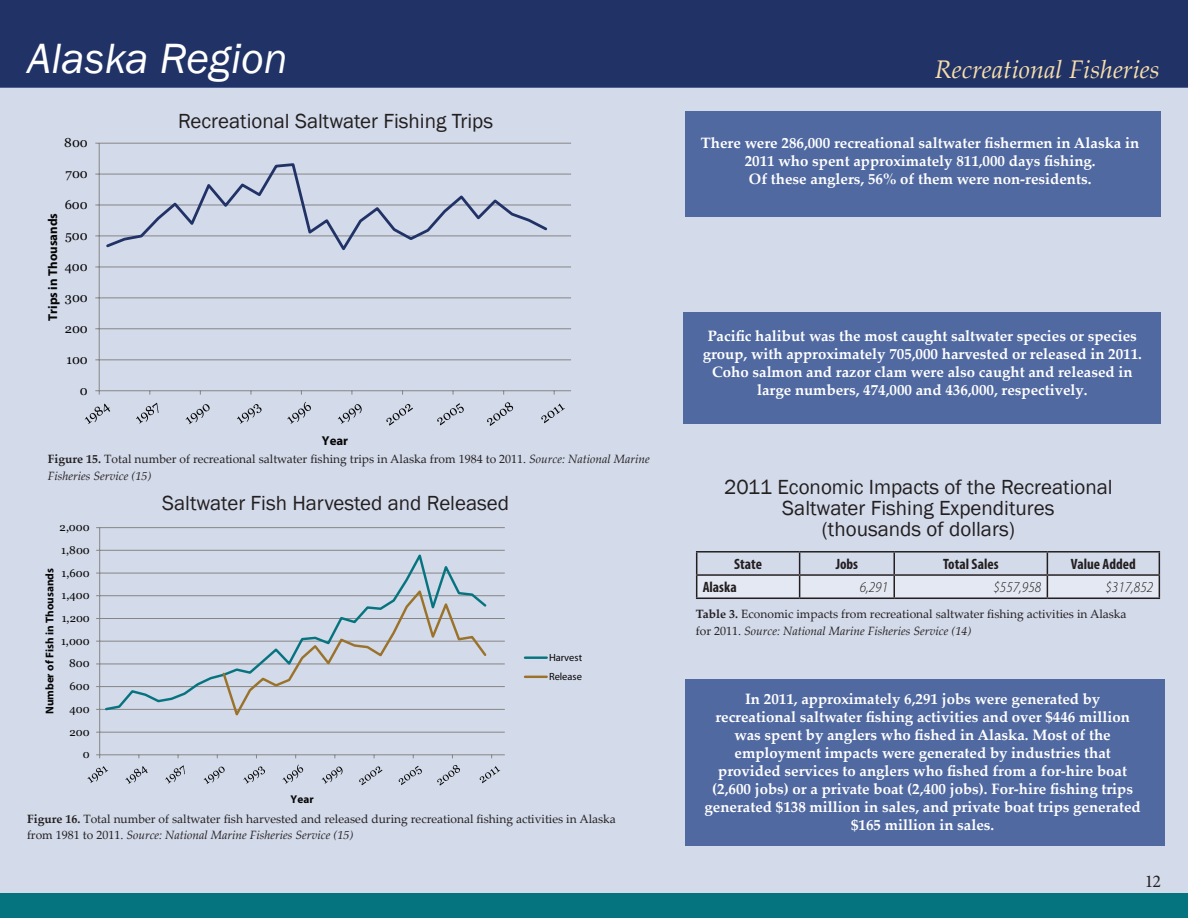
<style>
.page{position:relative;width:1188px;height:918px;background:#fff}
.page>*{position:absolute;margin:0;border:0;box-sizing:border-box;transform-origin:0 0}
.t1{font:italic 43.5px "Franklin Gothic";color:#fff}
.t2{font:italic 25.5px "Palatino Linotype";color:#f7deac}
.t3{font:21px/21px "Franklin Gothic";color:#231f20;text-align:center}
.t4{font:18px "Minion Pro";color:#231f20}
.call_out{font:700 15px/18px "Palatino Linotype";color:#fff;text-align:center}
.t5{font:700 condensed 15px "Myriad Pro";color:#231f20}
.t6{font:italic 300 semi-condensed 15px "Myriad Pro";color:#231f20}
.t7{font:12.9px "Georgia";color:#050504}
.t8{font:700 12.9px "Myriad Pro";color:#050504}
.t9{font:12px/16.5px "Palatino Linotype";color:#231f20}
.t10{font:11.25px "Georgia";color:#050504}
.t11{font:700 11.25px "Myriad Pro";color:#050504}
.t12{font:10.5px/19.2px "Myriad Pro";letter-spacing:-.005em;color:#050504}
.s1{font-weight:700}
.s2{font-style:italic}
</style>
<div class="page">
<div style="left:0;top:0;width:1188px;height:88px;background:#203266"></div>
<div style="left:0;top:893px;width:1188px;height:25px;background:#06747f"></div>
<div style="left:0;top:88px;width:1188px;height:805px;background:#d3daea"></div>
<div style="left:696px;top:574px;width:464px;height:23px;background:#e4e8f2"></div>
<div style="left:685px;top:111px;width:475px;height:106px;background:#5169a1"></div>
<div style="left:683px;top:312px;width:477px;height:111px;background:#5169a1"></div>
<div style="left:685px;top:679px;width:480px;height:166px;background:#5169a1"></div>
<hr style="left:696px;top:551px;width:104px;height:2px;background:#231f20">
<hr style="left:800px;top:551px;width:94px;height:2px;background:#231f20">
<hr style="left:894px;top:551px;width:153px;height:2px;background:#231f20">
<hr style="left:893px;top:553px;width:2px;height:21px;background:#231f20">
<hr style="left:1047px;top:551px;width:113px;height:2px;background:#231f20">
<hr style="left:696px;top:574px;width:104px;height:2px;background:#231f20">
<svg style="left:696px;top:553px;width:1px;height:45px"></svg>
<hr style="left:800px;top:574px;width:94px;height:2px;background:#231f20">
<svg style="left:799px;top:553px;width:1px;height:45px"></svg>
<hr style="left:894px;top:574px;width:153px;height:2px;background:#231f20">
<hr style="left:893px;top:576px;width:2px;height:22px;background:#231f20">
<hr style="left:1047px;top:574px;width:113px;height:2px;background:#231f20">
<svg style="left:1047px;top:553px;width:1px;height:45px"></svg>
<svg style="left:1159px;top:553px;width:1px;height:45px"></svg>
<hr style="left:696px;top:598px;width:104px;height:1px;background:#231f20">
<hr style="left:800px;top:598px;width:94px;height:1px;background:#231f20">
<hr style="left:894px;top:598px;width:153px;height:1px;background:#231f20">
<hr style="left:1047px;top:598px;width:113px;height:1px;background:#231f20">
<hr style="left:100px;top:527px;width:405px;height:1px;background:#878686">
<hr style="left:100px;top:550px;width:405px;height:1px;background:#878686">
<hr style="left:100px;top:573px;width:405px;height:1px;background:#878686">
<hr style="left:100px;top:595px;width:405px;height:1px;background:#878686">
<hr style="left:100px;top:618px;width:405px;height:1px;background:#878686">
<hr style="left:100px;top:641px;width:405px;height:1px;background:#878686">
<hr style="left:100px;top:664px;width:405px;height:1px;background:#878686">
<hr style="left:100px;top:686px;width:405px;height:1px;background:#878686">
<hr style="left:100px;top:709px;width:405px;height:1px;background:#878686">
<hr style="left:100px;top:732px;width:405px;height:1px;background:#878686">
<hr style="left:99px;top:528px;width:1px;height:227px;background:#878686">
<hr style="left:100px;top:754px;width:405px;height:1px;background:#878686">
<svg style="left:103px;top:549px;width:386px;height:162px"></svg>
<svg style="left:221px;top:587px;width:268px;height:129px"></svg>
<svg style="left:87px;top:766px;width:21px;height:17px"></svg>
<svg style="left:125px;top:766px;width:23px;height:18px"></svg>
<svg style="left:165px;top:765px;width:20px;height:19px"></svg>
<svg style="left:204px;top:767px;width:21px;height:17px"></svg>
<svg style="left:243px;top:766px;width:22px;height:18px"></svg>
<svg style="left:282px;top:765px;width:21px;height:19px"></svg>
<svg style="left:322px;top:767px;width:21px;height:17px"></svg>
<svg style="left:359px;top:766px;width:23px;height:19px"></svg>
<svg style="left:399px;top:766px;width:23px;height:19px"></svg>
<svg style="left:437px;top:765px;width:23px;height:21px"></svg>
<svg style="left:480px;top:766px;width:20px;height:17px"></svg>
<hr style="left:525px;top:656px;width:22px;height:3px;background:#06747f">
<hr style="left:525px;top:676px;width:22px;height:2px;background:#9a722a">
<hr style="left:99px;top:143px;width:472px;height:1px;background:#878686">
<hr style="left:99px;top:174px;width:472px;height:1px;background:#878686">
<hr style="left:99px;top:205px;width:472px;height:1px;background:#878686">
<hr style="left:99px;top:235px;width:472px;height:1px;background:#878686">
<hr style="left:99px;top:266px;width:472px;height:1px;background:#878686">
<hr style="left:99px;top:297px;width:472px;height:1px;background:#878686">
<hr style="left:99px;top:328px;width:472px;height:1px;background:#878686">
<hr style="left:99px;top:359px;width:472px;height:1px;background:#878686">
<hr style="left:99px;top:143px;width:1px;height:248px;background:#878686">
<hr style="left:99px;top:390px;width:472px;height:1px;background:#878686">
<svg style="left:95px;top:390px;width:5px;height:5px"></svg>
<svg style="left:95px;top:162px;width:455px;height:92px"></svg>
<svg style="left:85px;top:404px;width:25px;height:20px"></svg>
<svg style="left:136px;top:403px;width:23px;height:21px"></svg>
<svg style="left:186px;top:404px;width:24px;height:20px"></svg>
<svg style="left:237px;top:404px;width:25px;height:20px"></svg>
<svg style="left:287px;top:402px;width:24px;height:22px"></svg>
<svg style="left:338px;top:404px;width:24px;height:20px"></svg>
<svg style="left:386px;top:404px;width:27px;height:22px"></svg>
<svg style="left:437px;top:403px;width:27px;height:22px"></svg>
<svg style="left:487px;top:402px;width:26px;height:24px"></svg>
<svg style="left:541px;top:404px;width:24px;height:19px"></svg>
<h1 class="t1" style="left:27px;top:31px;width:262px">Alaska Region</h1>
<p class="t7" style="left:64px;top:135px;width:25px">800</p>
<p class="t7" style="left:66px;top:166px;width:24px">700</p>
<p class="t7" style="left:65px;top:197px;width:25px">600</p>
<p class="t8" style="left:44px;top:321px;width:109px;rotate:-90deg">Trips in Thousands</p>
<p class="t7" style="left:65px;top:228px;width:24px">500</p>
<p class="t7" style="left:65px;top:259px;width:25px">400</p>
<p class="t7" style="left:65px;top:290px;width:24px">300</p>
<p class="t7" style="left:65px;top:321px;width:25px">200</p>
<p class="t7" style="left:66px;top:352px;width:23px">100</p>
<p class="t7" style="left:80px;top:383px;width:9px">0</p>
<p class="t3" style="left:178px;top:111px;width:317px">Recreational Saltwater Fishing Trips</p>
<p class="t8" style="left:322px;top:433px;width:28px">Year</p>
<p class="t9" style="left:48px;top:450px;width:603px"><span class="s1">Figure 15.</span> Total number of recreational saltwater fishing trips in Alaska from 1984 to 2011. <span class="s2">Source: National Marine<br>Fisheries Service (15)</span></p>
<p class="t10" style="left:60px;top:520px;width:32px">2,000</p>
<p class="t11" style="left:42px;top:714px;width:147px;rotate:-90deg">Number of Fish in Thousands</p>
<p class="t10" style="left:61px;top:543px;width:30px">1,800</p>
<p class="t10" style="left:62px;top:566px;width:30px">1,600</p>
<p class="t10" style="left:62px;top:589px;width:30px">1,400</p>
<p class="t10" style="left:62px;top:611px;width:30px">1,200</p>
<p class="t10" style="left:61px;top:634px;width:30px">1,000</p>
<p class="t10" style="left:69px;top:657px;width:22px">800</p>
<p class="t10" style="left:70px;top:680px;width:22px">600</p>
<p class="t10" style="left:70px;top:702px;width:22px">400</p>
<p class="t10" style="left:70px;top:725px;width:22px">200</p>
<p class="t10" style="left:83px;top:748px;width:8px">0</p>
<p class="t3" style="left:162px;top:493px;width:349px">Saltwater Fish Harvested and Released</p>
<p class="t11" style="left:291px;top:791px;width:25px">Year</p>
<p class="t12" style="left:549px;top:648px;width:35px">Harvest<br>Release</p>
<p class="t9" style="left:27px;top:810px;width:590px"><span class="s1">Figure 16.</span> Total number of saltwater fish harvested and released during recreational fishing activities in Alaska from 1981 to 2011. <span class="s2">Source: National Marine Fisheries Service (15)</span></p>
<p class="t2" style="left:935px;top:51px;width:227px">Recreational Fisheries</p>
<p class="call_out" style="left:701px;top:134px;width:440px">There were 286,000 recreational saltwater fishermen in Alaska in<br>2011 who spent approximately 811,000 days fishing.<br>Of these anglers, 56% of them were non-residents.</p>
<p class="call_out" style="left:703px;top:327px;width:441px">Pacific halibut was the most caught saltwater species or species group, with approximately 705,000 harvested or released in 2011.<br>Coho salmon and razor clam were also caught and released in large numbers, 474,000 and 436,000, respectively.</p>
<p class="t3" style="left:724px;top:477px;width:390px">2011 Economic Impacts of the Recreational<br>Saltwater Fishing Expenditures<br>(thousands of dollars)</p>
<p class="t5" style="left:734px;top:555px;width:29px">State</p>
<p class="t5" style="left:836px;top:555px;width:24px">Jobs</p>
<p class="t5" style="left:943px;top:555px;width:57px">Total Sales</p>
<p class="t5" style="left:1071px;top:555px;width:66px">Value Added</p>
<p class="t5" style="left:703px;top:578px;width:36px">Alaska</p>
<p class="t6" style="left:860px;top:578px;width:30px">6,291</p>
<p class="t6" style="left:993px;top:578px;width:49px">$557,958</p>
<p class="t6" style="left:1105px;top:578px;width:49px">$317,852</p>
<p class="t9" style="left:696px;top:605px;width:432px"><span class="s1">Table 3.</span> Economic impacts from recreational saltwater fishing activities in Alaska for 2011. <span class="s2">Source: National Marine Fisheries Service (14)</span></p>
<p class="call_out" style="left:705px;top:690px;width:438px">In 2011, approximately 6,291 jobs were generated by recreational saltwater fishing activities and over $446 million was spent by anglers who fished in Alaska. Most of the employment impacts were generated by industries that provided services to anglers who fished from a for-hire boat (2,600 jobs) or a private boat (2,400 jobs). For-hire fishing trips generated $138 million in sales, and private boat trips generated $165 million in sales.</p>
<p class="t4" style="left:1145px;top:869px;width:18px">12</p>
</div>
